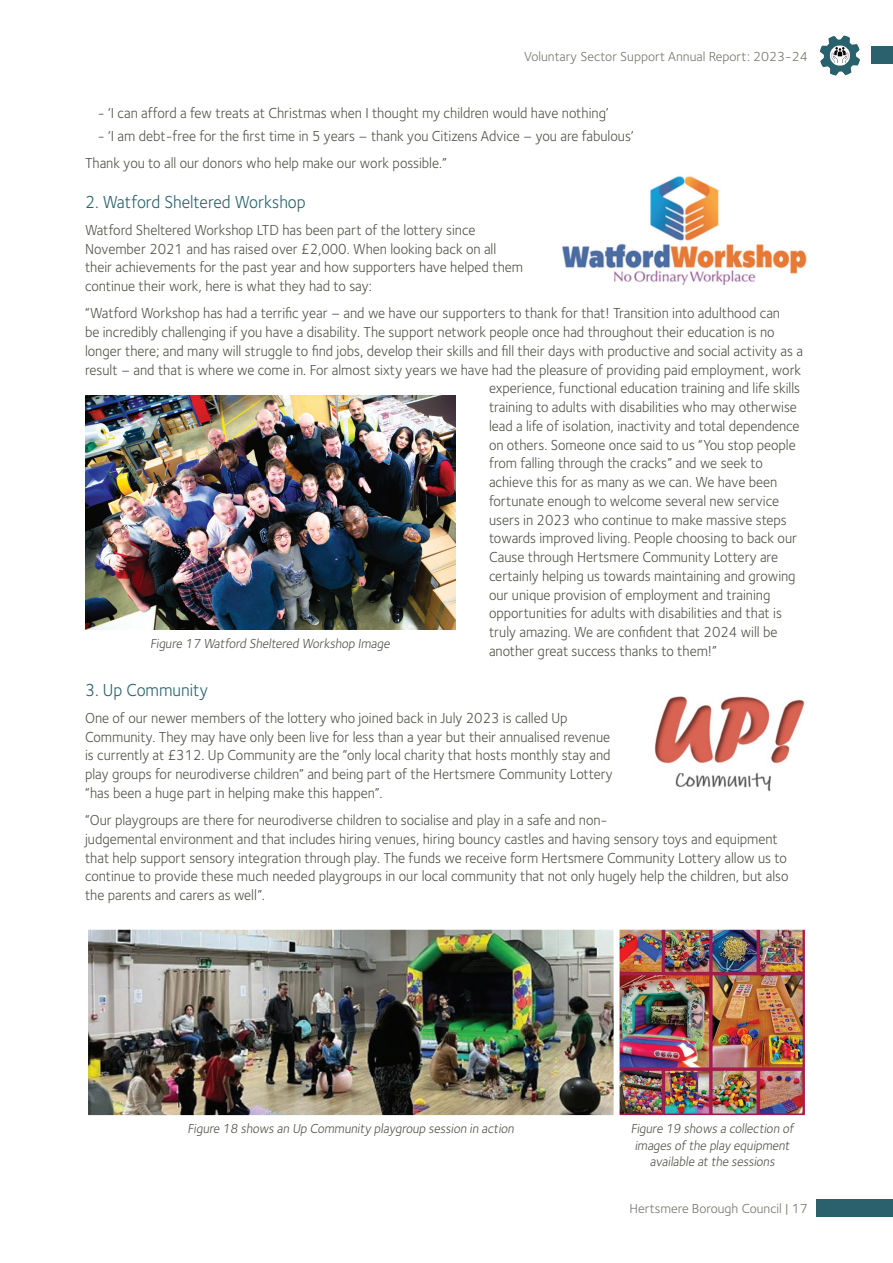
<style>
.page{position:relative;width:893px;height:1263px;background:#fff}
.page>*{position:absolute;margin:0;border:0;box-sizing:border-box;transform-origin:0 0}
.subheading_2{font:18px "Foundry Sterling";color:#2a616d;scale:.95 1}
.body_txt{font:15px/18.8px "Foundry Sterling";color:#535249;scale:.95 1}
.bullet_point{font:15px "Foundry Sterling";color:#535249;scale:.95 1}
.figure_number{font:13.5px/16.5px "Foundry Sterling";color:#535249;text-align:center;scale:.95 1}
.t1{font:13.5px "Foundry Sterling";color:#77766c}
</style>
<div class="page">
<div style="left:872px;top:47px;width:21px;height:17px;background:#2a616d"></div>
<div style="left:816px;top:1199px;width:77px;height:17px;background:#2a616d"></div>
<img style="left:819px;top:35px;width:41px;height:41px">
<img style="left:89px;top:931px;width:524px;height:183px">
<div style="left:85px;top:927px;width:532px;height:191px;border:3px solid #fff"></div>
<img style="left:621px;top:931px;width:183px;height:183px">
<div style="left:617px;top:927px;width:191px;height:191px;border:3px solid #fff"></div>
<img style="left:562px;top:176px;width:245px;height:109px">
<img style="left:85px;top:395px;width:370px;height:234px">
<img style="left:654px;top:696px;width:151px;height:96px">
<p class="t1" style="left:524px;top:48px;width:285px">Voluntary Sector Support Annual Report: 2023-24</p>
<p class="bullet_point" style="left:98px;top:104px;width:539px">- ‘I can afford a few treats at Christmas when I thought my children would have nothing’</p>
<p class="body_txt" style="left:98px;top:126px;width:565px">- ‘I am debt-free for the first time in 5 years – thank you Citizens Advice – you are fabulous’</p>
<p class="body_txt" style="left:85px;top:154px;width:382px">Thank you to all our donors who help make our work possible.”</p>
<p class="subheading_2" style="left:85px;top:191px;width:234px">2. Watford Sheltered Workshop</p>
<p class="body_txt" style="left:85px;top:220px;width:463px">Watford Sheltered Workshop LTD has been part of the lottery since November 2021 and has raised over £2,000. When looking back on all their achievements for the past year and how supporters have helped them continue their work, here is what they had to say:</p>
<p class="body_txt" style="left:85px;top:304px;width:733px">“Watford Workshop has had a terrific year – and we have our supporters to thank for that! Transition into adulthood can</p>
<p class="body_txt" style="left:85px;top:323px;width:727px">be incredibly challenging if you have a disability. The support network people once had throughout their education is no</p>
<p class="body_txt" style="left:85px;top:341px;width:757px">longer there; and many will struggle to find jobs, develop their skills and fill their days with productive and social activity as a</p>
<p class="body_txt" style="left:85px;top:360px;width:755px">result – and that is where we come in. For almost sixty years we have had the pleasure of providing paid employment, work</p>
<p class="body_txt" style="left:489px;top:379px;width:329px">experience, functional education training and life skills</p>
<p class="body_txt" style="left:489px;top:398px;width:326px">training to adults with disabilities who may otherwise</p>
<p class="body_txt" style="left:489px;top:416px;width:328px">lead a life of isolation, inactivity and total dependence</p>
<p class="body_txt" style="left:489px;top:435px;width:324px">on others. Someone once said to us “You stop people</p>
<p class="body_txt" style="left:489px;top:454px;width:290px">from falling through the cracks” and we seek to</p>
<p class="body_txt" style="left:489px;top:473px;width:305px">achieve this for as many as we can. We have been</p>
<p class="body_txt" style="left:489px;top:491px;width:307px">fortunate enough to welcome several new service</p>
<p class="body_txt" style="left:489px;top:510px;width:315px">users in 2023 who continue to make massive steps</p>
<p class="body_txt" style="left:489px;top:529px;width:326px">towards improved living. People choosing to back our</p>
<p class="body_txt" style="left:489px;top:548px;width:306px">Cause through Hertsmere Community Lottery are</p>
<p class="body_txt" style="left:489px;top:566px;width:324px">certainly helping us towards maintaining and growing</p>
<p class="body_txt" style="left:489px;top:585px;width:298px">our unique provision of employment and training</p>
<p class="body_txt" style="left:489px;top:604px;width:310px">opportunities for adults with disabilities and that is</p>
<p class="body_txt" style="left:489px;top:623px;width:305px">truly amazing. We are confident that 2024 will be</p>
<p class="body_txt" style="left:489px;top:641px;width:241px">another great success thanks to them!”</p>
<p class="subheading_2" style="left:85px;top:679px;width:131px">3. Up Community</p>
<p class="body_txt" style="left:85px;top:708px;width:557px">One of our newer members of the lottery who joined back in July 2023 is called Up Community. They may have only been live for less than a year but their annualised revenue is currently at £312. Up Community are the “only local charity that hosts monthly stay and play groups for neurodiverse children” and being part of the Hertsmere Community Lottery “has been a huge part in helping make this happen”.</p>
<p class="body_txt" style="left:85px;top:810px;width:742px">“Our playgroups are there for neurodiverse children to socialise and play in a safe and non-<br>judgemental environment and that includes hiring venues, hiring bouncy castles and having sensory toys and equipment that help support sensory integration through play. The funds we receive form Hertsmere Community Lottery allow us to continue to provide these much needed playgroups in our local community that not only hugely help the children, but also the parents and carers as well”.</p>
<p class="figure_number" style="left:150px;top:635px;width:256px">Figure 17 Watford Sheltered Workshop Image</p>
<p class="figure_number" style="left:188px;top:1120px;width:347px">Figure 18 shows an Up Community playgroup session in action</p>
<p class="figure_number" style="left:631px;top:1120px;width:175px">Figure 19 shows a collection of images of the play equipment available at the sessions</p>
<p class="t1" style="left:630px;top:1200px;width:180px">Hertsmere Borough Council | 17</p>
</div>
